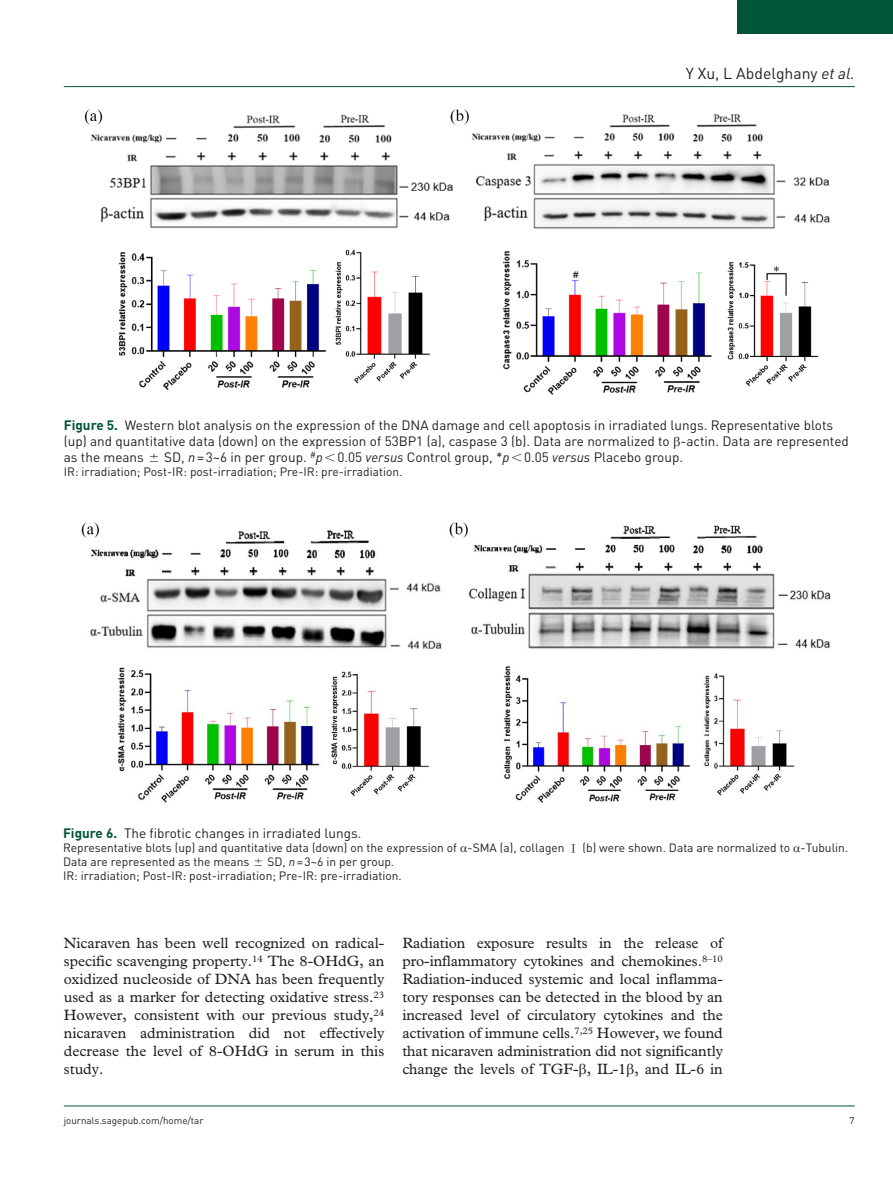
<style>
.page{position:relative;width:893px;height:1191px;background:#fff}
.page>*{position:absolute;margin:0;border:0;box-sizing:border-box;transform-origin:0 0}
.t1{font:15.75px "DIN";color:#231f20}
.t2{font:15px/18px "Plantin Std";color:#231f20;text-align:justify}
.t3{font:13.5px/15.8px "DIN";color:#231f20}
.t4{font:12px/14.2px "DIN";color:#231f20}
.t5{font:9.75px "DIN";color:#231f20}
.s1{font-style:italic}
.s2{font-weight:700;color:#015436}
.s3{font-family:"DF Kai Shu SB Estd BF"}
</style>
<div class="page">
<hr style="left:64px;top:86px;width:791px;height:1px;background:#015436">
<hr style="left:64px;top:1105px;width:791px;height:1px;background:#015436">
<div style="left:738px;top:0;width:155px;height:34px;background:#015436"></div>
<img style="left:84px;top:109px;width:746px;height:286px">
<img style="left:81px;top:522px;width:750px;height:281px">
<p class="t1" style="left:686px;top:63px;width:171px">Y Xu, L Abdelghany <span class="s1">et al.</span></p>
<p class="t3" style="left:64px;top:417px;width:787px"><span class="s2">Figure 5.</span> Western blot analysis on the expression of the DNA damage and cell apoptosis in irradiated lungs. Representative blots (up) and quantitative data (down) on the expression of 53BP1 (a), caspase 3 (b). Data are normalized to -actin. Data are represented as the means</p>
<p class="t3" style="left:164px;top:448px;width:520px">SD, <span class="s1">n</span>=3~6 in per group. <sup>#</sup><span class="s1">p</span> 0.05 <span class="s1">versus</span> Control group, *<span class="s1">p</span> 0.05 <span class="s1">versus</span> Placebo group.</p>
<p class="t4" style="left:64px;top:464px;width:340px">IR: irradiation; Post-IR: post-irradiation; Pre-IR: pre-irradiation.</p>
<p class="t3" style="left:63px;top:824px;width:300px"><span class="s2">Figure 6.</span> The fibrotic changes in irradiated lungs.</p>
<p class="t4" style="left:63px;top:840px;width:787px">Representative blots (up) and quantitative data (down) on the expression of -SMA (a), collagen <span class="s3">Ⅰ</span> (b) were shown. Data are normalized to -Tubulin.<br>Data are represented as the means</p>
<p class="t4" style="left:63px;top:854px;width:340px;text-indent:204px">SD, <span class="s1">n</span>=3~6 in per group.<br>IR: irradiation; Post-IR: post-irradiation; Pre-IR: pre-irradiation.</p>
<p class="t2" style="left:64px;top:934px;width:322px">Nicaraven has been well recognized on radical&shy;specific scavenging property.<sup>14</sup> The 8-OHdG, an oxidized nucleoside of DNA has been frequently used as a marker for detecting oxidative stress.<sup>23<br></sup>However, consistent with our previous study,<sup>24 </sup>nicaraven administration did not effectively decrease the level of 8-OHdG in serum in this study.</p>
<p class="t2" style="left:402px;top:934px;width:322px">Radiation exposure results in the release of pro-inflammatory cytokines and chemokines.<sup>8–10<br></sup>Radiation-induced systemic and local inflamma&shy;tory responses can be detected in the blood by an increased level of circulatory cytokines and the activation of immune cells.<sup>7,25</sup> However, we found that nicaraven administration did not significantly change the levels of TGF- , IL-1 , and IL-6 in</p>
<p class="t5" style="left:64px;top:1114px;width:141px">journals.sagepub.com/home/tar</p>
<p class="t5" style="left:850px;top:1114px;width:7px">7</p>
</div>
